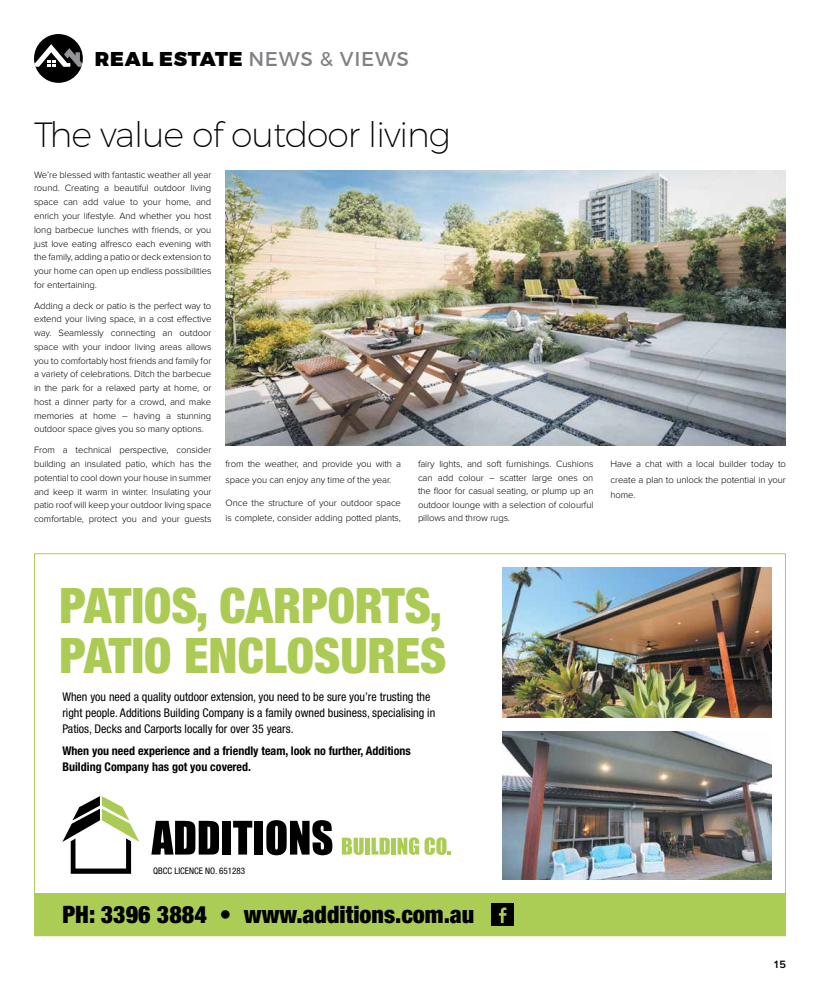
<style>
.page{position:relative;width:820px;height:993px;background:#fff}
.page>*{position:absolute;margin:0;border:0;box-sizing:border-box;transform-origin:0 0}
.t1{font:900 condensed 49px/50px "Helvetica Neue";color:#accb55}
.t2{font:200 35px "Montserrat";letter-spacing:-.03em;color:#000}
.t3{font:900 condensed 24px "Helvetica Neue";color:#000}
.t4{font:900 20px "Montserrat";letter-spacing:.04em;color:#000}
.t5{font:condensed 12px/16px "Helvetica Neue";color:#000}
.t6{font:700 condensed 12px/16px "Helvetica Neue";color:#000}
.t7{font:600 11px "Proxima Nova";color:#000}
.t8{font:300 9.5px/13.7px "Proxima Nova";letter-spacing:-.01em;color:#000;text-align:justify}
.t9{font:condensed 9px "Helvetica Neue";color:#000}
.s1{font-weight:400;color:#808285}
</style>
<div class="page">
<div style="left:34px;top:893px;width:751px;height:42px;background:#accd55"></div>
<svg style="left:151px;top:820px;width:68px;height:34px"></svg>
<div style="left:222px;top:820px;width:9px;height:34px;background:#000"></div>
<svg style="left:233px;top:820px;width:19px;height:34px"></svg>
<div style="left:254px;top:820px;width:9px;height:34px;background:#000"></div>
<svg style="left:266px;top:820px;width:66px;height:35px"></svg>
<svg style="left:342px;top:837px;width:21px;height:17px"></svg>
<hr style="left:365px;top:837px;width:4px;height:17px;background:#accd55">
<svg style="left:371px;top:837px;width:18px;height:17px"></svg>
<hr style="left:391px;top:837px;width:4px;height:17px;background:#accd55">
<svg style="left:397px;top:837px;width:53px;height:17px"></svg>
<svg style="left:62px;top:796px;width:77px;height:77px"></svg>
<img style="left:502px;top:567px;width:269px;height:150px">
<img style="left:502px;top:731px;width:269px;height:148px">
<div style="left:491px;top:903px;width:22px;height:22px;background:#000"></div>
<svg style="left:498px;top:907px;width:8px;height:15px"></svg>
<div style="left:34px;top:34px;width:49px;height:49px;background:#000;border-radius:50%"></div>
<svg style="left:34px;top:44px;width:49px;height:23px"></svg>
<img style="left:225px;top:170px;width:560px;height:275px">
<h3 class="t4" style="left:95px;top:46px;width:315px">REAL ESTATE <span class="s1">NEWS &amp; VIEWS</span></h3>
<h2 class="t2" style="left:34px;top:114px;width:418px">The value of outdoor living</h2>
<p class="t8" style="left:34px;top:168px;width:179px">We’re blessed with fantastic weather all year round. Creating a beautiful outdoor living space can add value to your home, and enrich your lifestyle. And whether you host long barbecue lunches with friends, or you just love eating alfresco each evening with the family, adding a patio or deck extension to your home can open up endless possibilities for entertaining.</p>
<p class="t8" style="left:34px;top:298px;width:179px">Adding a deck or patio is the perfect way to extend your living space, in a cost effective way. Seamlessly connecting an outdoor space with your indoor living areas allows you to comfortably host friends and family for a variety of celebrations. Ditch the barbecue in the park for a relaxed party at home, or host a dinner party for a crowd, and make memories at home – having a stunning outdoor space gives you so many options.</p>
<p class="t8" style="left:34px;top:443px;width:179px">From a technical perspective, consider building an insulated patio, which has the potential to cool down your house in summer and keep it warm in winter. Insulating your patio roof will keep your outdoor living space comfortable, protect you and your guests</p>
<p class="t8" style="left:418px;top:457px;width:177px;line-height:13.4px">fairy lights, and soft furnishings. Cushions can add colour – scatter large ones on the floor for casual seating, or plump up an outdoor lounge with a selection of colourful pillows and throw rugs.</p>
<p class="t8" style="left:610px;top:456px;width:177px;line-height:15.5px">Have a chat with a local builder today to create a plan to unlock the potential in your home.</p>
<p class="t8" style="left:225px;top:456px;width:177px;line-height:15.5px">from the weather, and provide you with a space you can enjoy any time of the year.</p>
<p class="t8" style="left:225px;top:494px;width:177px;line-height:15.5px">Once the structure of your outdoor space is complete, consider adding potted plants,</p>
<h1 class="t1" style="left:60px;top:580px;width:388px">PATIOS, CARPORTS,<br>PATIO ENCLOSURES</h1>
<p class="t5" style="left:62px;top:688px;width:374px">When you need a quality outdoor extension, you need to be sure you’re trusting the right people. Additions Building Company is a family owned business, specialising in<br>Patios, Decks and Carports locally for over 35 years.</p>
<p class="t6" style="left:62px;top:742px;width:350px">When you need experience and a friendly team, look no further, Additions<br>Building Company has got you covered.</p>
<p class="t9" style="left:153px;top:865px;width:93px">QBCC LICENCE NO. 651283</p>
<h3 class="t3" style="left:62px;top:899px;width:413px">PH: 3396 3884 • www.additions.com.au</h3>
<p class="t7" style="left:773px;top:957px;width:13px">15</p>
</div>
